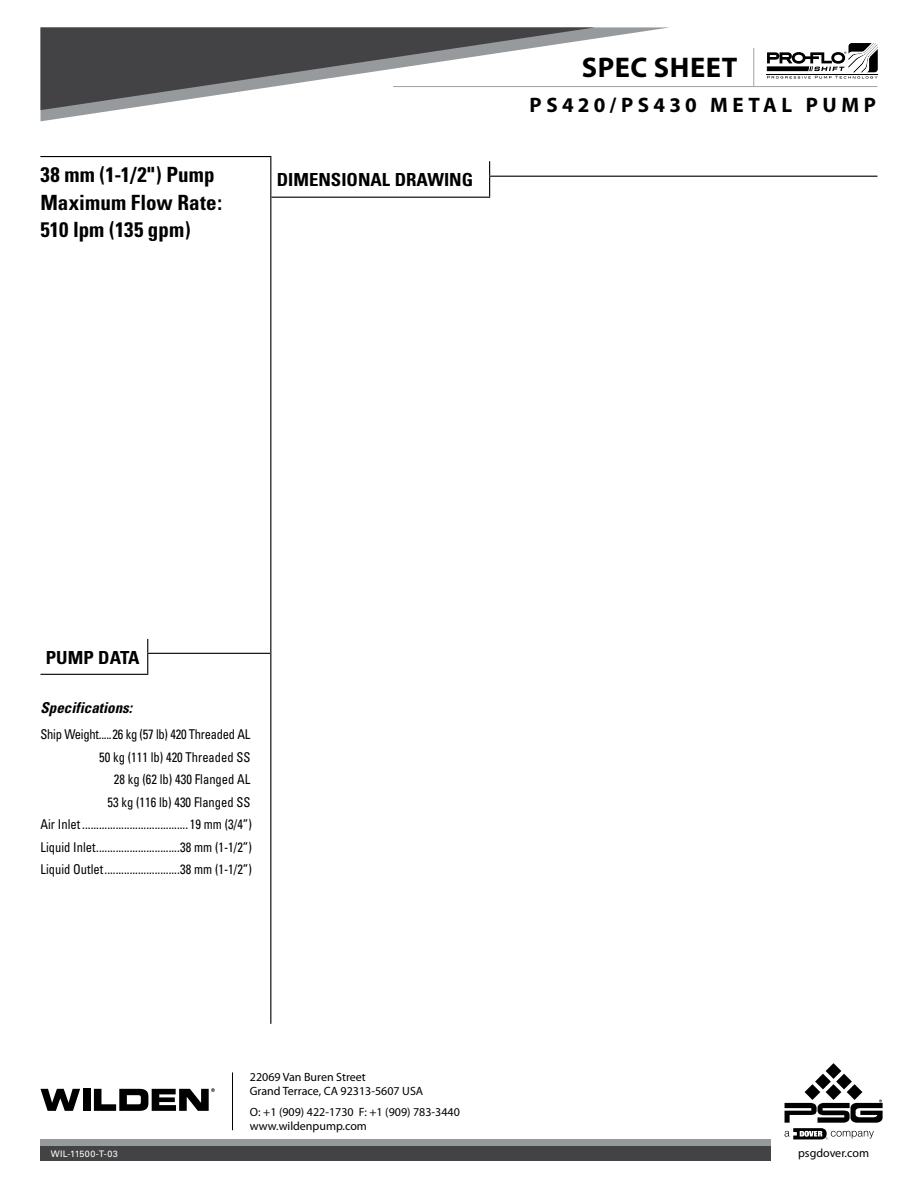
<style>
.page{position:relative;width:918px;height:1188px;background:#fff}
.page>*{position:absolute;margin:0;border:0;box-sizing:border-box;transform-origin:0 0}
.t1{font:700 28.5px "Myriad Pro";letter-spacing:.02em;color:#000}
.t2{font:700 condensed 21px/27.8px "Univers";letter-spacing:.005em;color:#000}
.t3{font:700 21px "Myriad Pro";letter-spacing:.22em;color:#000}
.t4{font:700 condensed 18px "Univers";color:#000;scale:1.04 1}
.t5{font:italic 700 condensed 15px "Univers";color:#000}
.t6{font:condensed 13.5px/22.5px "Univers";color:#000;text-align:right;scale:.93 1}
.t7{font:12px/14.4px "Myriad Pro";color:#000}
.t8{font:9px "Univers";letter-spacing:.035em;color:#fff}
</style>
<div class="page">
<hr style="left:393px;top:86px;width:485px;height:1px;background:#a1a3a6">
<hr style="left:753px;top:48px;width:1px;height:38px;background:#a1a3a6">
<div style="left:40px;top:1139px;width:731px;height:22px;background:#434345"></div>
<div style="left:40px;top:1139px;width:731px;height:7px;background:#979a9c"></div>
<hr style="left:232px;top:1072px;width:1px;height:58px;background:#000">
<svg style="left:767px;top:43px;width:111px;height:36px"></svg>
<div style="left:83px;top:1089px;width:7px;height:22px;background:#000"></div>
<svg style="left:40px;top:1089px;width:40px;height:22px"></svg>
<svg style="left:94px;top:1088px;width:121px;height:23px"></svg>
<svg style="left:785px;top:1063px;width:98px;height:76px"></svg>
<svg style="left:40px;top:27px;width:629px;height:94px"></svg>
<svg style="left:40px;top:27px;width:555px;height:83px"></svg>
<hr style="left:147px;top:653px;width:123px;height:1px;background:#000">
<hr style="left:40px;top:674px;width:108px;height:1px;background:#000">
<svg style="left:147px;top:639px;width:1px;height:35px"></svg>
<hr style="left:489px;top:176px;width:389px;height:1px;background:#000">
<hr style="left:271px;top:197px;width:219px;height:1px;background:#000">
<svg style="left:489px;top:161px;width:1px;height:36px"></svg>
<hr style="left:40px;top:156px;width:231px;height:1px;background:#000">
<hr style="left:270px;top:157px;width:1px;height:867px;background:#000">
<h2 class="t2" style="left:40px;top:160px;width:176px">38 mm (1-1/2") Pump</h2>
<h3 class="t4" style="left:277px;top:169px;width:190px">DIMENSIONAL DRAWING</h3>
<h2 class="t2" style="left:40px;top:188px;width:183px">Maximum Flow Rate:<br>510 lpm (135 gpm)</h2>
<h1 class="t1" style="left:582px;top:52px;width:157px">SPEC SHEET</h1>
<h2 class="t3" style="left:530px;top:94px;width:348px">PS420/PS430 METAL PUMP</h2>
<h3 class="t4" style="left:46px;top:646px;width:92px">PUMP DATA</h3>
<p class="t5" style="left:40px;top:698px;width:93px">Specifications:</p>
<p class="t6" style="left:40px;top:723px;width:229px">Ship Weight.....26 kg (57 lb) 420 Threaded AL 50 kg (111 lb) 420 Threaded SS<br>28 kg (62 lb) 430 Flanged AL<br>53 kg (116 lb) 430 Flanged SS<br>Air Inlet ...................................... 19 mm (3/4”)<br>Liquid Inlet..............................38 mm (1-1/2”)<br>Liquid Outlet...........................38 mm (1-1/2”)</p>
<p class="t8" style="left:51px;top:1149px;width:69px">WIL-11500-T-03</p>
<p class="t7" style="left:250px;top:1070px;width:175px">22069 Van Buren Street<br>Grand Terrace, CA 92313-5607 USA</p>
<p class="t7" style="left:250px;top:1105px;width:212px">O: +1 (909) 422-1730 F: +1 (909) 783-3440 www.wildenpump.com</p>
<p class="t7" style="left:798px;top:1146px;width:72px">psgdover.com</p>
</div>
